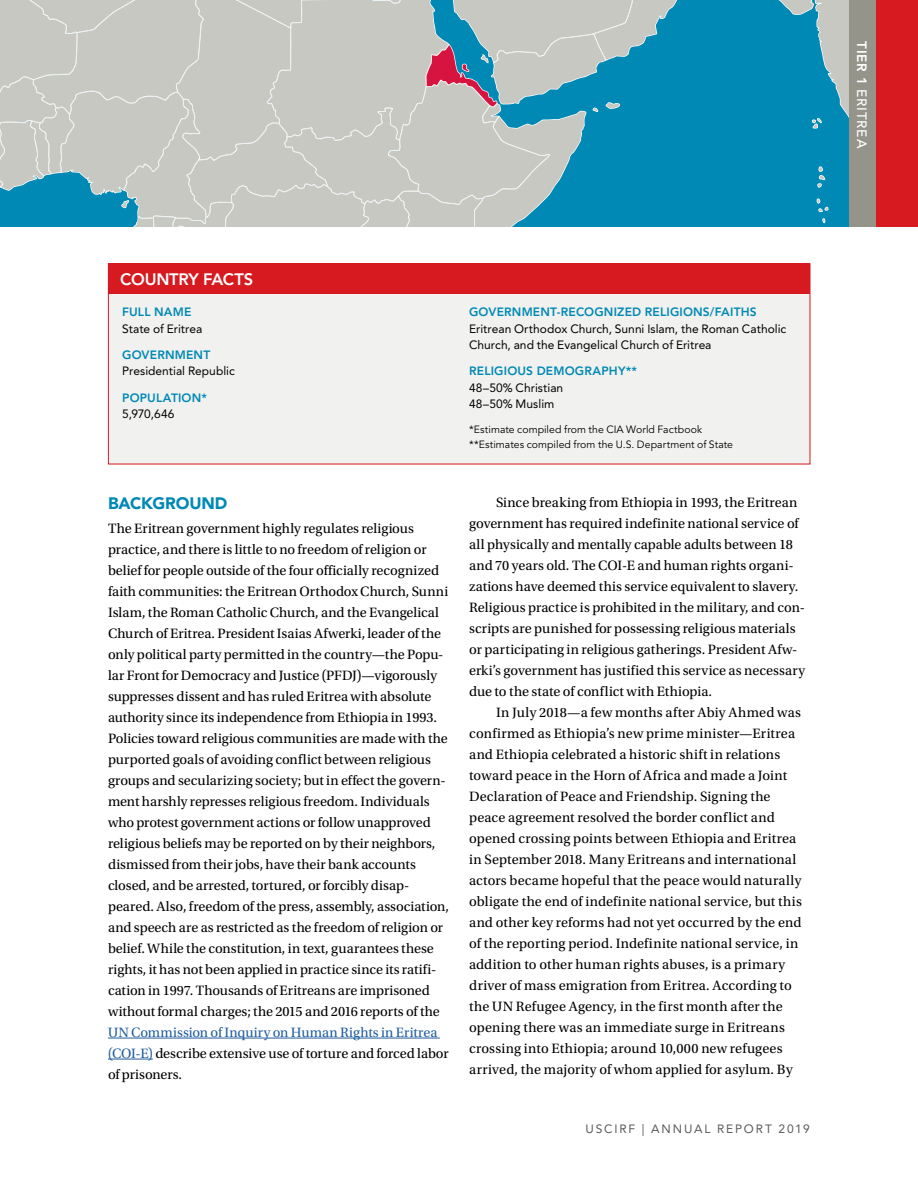
<style>
.page{position:relative;width:918px;height:1188px;background:#fff}
.page>*{position:absolute;margin:0;border:0;box-sizing:border-box;transform-origin:0 0}
.t1{font:800 16.5px "Avenir LT Std";letter-spacing:-.015em;color:#fff}
.t2{font:900 16.5px "Avenir LT Std";letter-spacing:-.005em;color:#0089b5}
.t3{font:14.25px/21px "Utopia Std";color:#000}
.t4{font:500 13.5px "Avenir LT Std";letter-spacing:.055em;color:#fff}
.t5{font:12px/16.5px "Avenir LT Std";color:#000}
.t6{font:800 12px "Avenir LT Std";letter-spacing:.015em;color:#0089b5}
.t7{font:12px "Avenir LT Std";letter-spacing:.15em;color:#58595b}
.t8{font:10.5px/15px "Avenir LT Std";letter-spacing:.005em;color:#000}
.s1{font-weight:800}
.s2{color:#215e9e}
</style>
<div class="page">
<div style="left:864px;top:0;width:54px;height:227px;background:#d71920"></div>
<div style="left:848px;top:0;width:28px;height:227px;background:#94948b"></div>
<div style="left:108px;top:263px;width:702px;height:201px;background:#f1f1ef"></div>
<svg style="left:0;top:0;width:849px;height:227px;background:#83b2bd"></svg>
<div style="left:108px;top:263px;width:702px;height:31px;background:#d71920"></div>
<hr style="left:108px;top:1038px;width:332px;height:1px;background:#215e9e">
<hr style="left:108px;top:1059px;width:45px;height:1px;background:#215e9e">
<p class="t4" style="left:870px;top:41px;width:109px;rotate:90deg"><span class="s1">TIER 1</span> ERITREA</p>
<p class="t1" style="left:120px;top:269px;width:134px">COUNTRY FACTS</p>
<p class="t6" style="left:122px;top:305px;width:71px">FULL NAME</p>
<p class="t5" style="left:122px;top:320px;width:82px">State of Eritrea</p>
<p class="t6" style="left:122px;top:348px;width:90px">GOVERNMENT</p>
<p class="t5" style="left:122px;top:363px;width:114px">Presidential Republic</p>
<p class="t6" style="left:122px;top:390px;width:86px">POPULATION*</p>
<p class="t5" style="left:122px;top:406px;width:54px">5,970,646</p>
<p class="t2" style="left:108px;top:493px;width:121px">BACKGROUND</p>
<p class="t3" style="left:108px;top:518px;width:342px">The Eritrean government highly regulates religious practice, and there is little to no freedom of religion or belief for people outside of the four officially recognized faith communities: the Eritrean Orthodox Church, Sunni Islam, the Roman Catholic Church, and the Evangelical Church of Eritrea. President Isaias Afwerki, leader of the only political party permitted in the country—the Popu&shy;lar Front for Democracy and Justice (PFDJ)—vigorously suppresses dissent and has ruled Eritrea with absolute authority since its independence from Ethiopia in 1993.<br>Policies toward religious communities are made with the purported goals of avoiding conflict between religious groups and secularizing society; but in effect the govern&shy;ment harshly represses religious freedom. Individuals who protest government actions or follow unapproved religious beliefs may be reported on by their neighbors, dismissed from their jobs, have their bank accounts closed, and be arrested, tortured, or forcibly disap&shy;peared. Also, freedom of the press, assembly, association, and speech are as restricted as the freedom of religion or belief. While the constitution, in text, guarantees these rights, it has not been applied in practice since its ratifi&shy;cation in 1997. Thousands of Eritreans are imprisoned without formal charges; the 2015 and 2016 reports of the</p>
<p class="t3" style="left:108px;top:1022px;width:342px"><span class="s2">UN Commission of Inquiry on Human Rights in Eritrea (COI-E)</span> describe extensive use of torture and forced labor of prisoners.</p>
<p class="t6" style="left:469px;top:305px;width:289px">GOVERNMENT-RECOGNIZED RELIGIONS/FAITHS</p>
<p class="t5" style="left:469px;top:320px;width:319px">Eritrean Orthodox Church, Sunni Islam, the Roman Catholic<br>Church, and the Evangelical Church of Eritrea</p>
<p class="t6" style="left:469px;top:364px;width:170px">RELIGIOUS DEMOGRAPHY**</p>
<p class="t5" style="left:469px;top:380px;width:96px">48–50% Christian<br>48–50% Muslim</p>
<p class="t8" style="left:469px;top:423px;width:266px">*Estimate compiled from the CIA World Factbook **Estimates compiled from the U.S. Department of State</p>
<p class="t3" style="left:469px;top:492px;width:337px;text-indent:27px">Since breaking from Ethiopia in 1993, the Eritrean government has required indefinite national service of all physically and mentally capable adults between 18 and 70 years old. The COI-E and human rights organi&shy;zations have deemed this service equivalent to slavery.<br>Religious practice is prohibited in the military, and con&shy;scripts are punished for possessing religious materials or participating in religious gatherings. President Afw&shy;erki’s government has justified this service as necessary due to the state of conflict with Ethiopia.</p>
<p class="t3" style="left:469px;top:702px;width:334px;text-indent:27px">In July 2018—a few months after Abiy Ahmed was confirmed as Ethiopia’s new prime minister—Eritrea and Ethiopia celebrated a historic shift in relations toward peace in the Horn of Africa and made a Joint Declaration of Peace and Friendship. Signing the peace agreement resolved the border conflict and opened crossing points between Ethiopia and Eritrea in September 2018. Many Eritreans and international actors became hopeful that the peace would naturally obligate the end of indefinite national service, but this and other key reforms had not yet occurred by the end of the reporting period. Indefinite national service, in addition to other human rights abuses, is a primary driver of mass emigration from Eritrea. According to the UN Refugee Agency, in the first month after the opening there was an immediate surge in Eritreans crossing into Ethiopia; around 10,000 new refugees arrived, the majority of whom applied for asylum. By</p>
<p class="t7" style="left:586px;top:1122px;width:226px">USCIRF | ANNUAL REPORT 2019</p>
</div>
